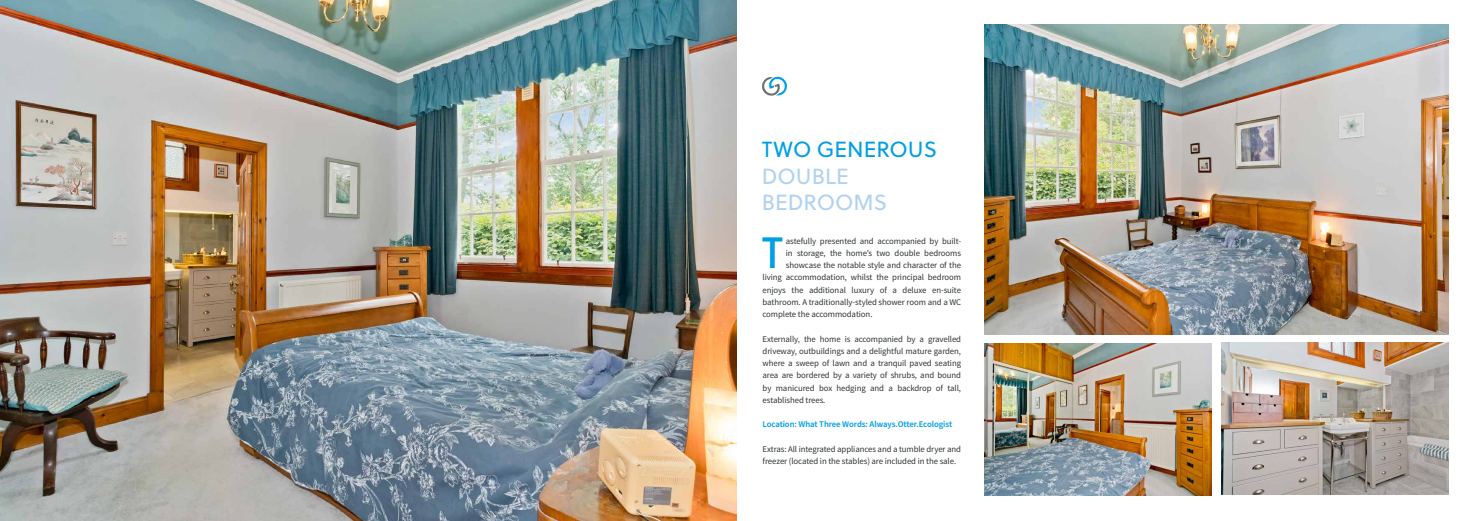
<style>
.page{position:relative;width:1474px;height:521px;background:#fff}
.page>*{position:absolute;margin:0;border:0;box-sizing:border-box;transform-origin:0 0}
.t1{font:43.75px "Soleil Bk";color:#009fe3}
.t2{font:21.88px/26.2px "Soleil";color:#b0d2f0}
.t3{font:21.88px "Soleil";color:#009fe3}
.t4{font:8.75px/12.2px "Source Sans Pro";letter-spacing:-.01em;color:#303334;text-align:justify}
.t5{font:600 8.75px "Source Sans Pro";letter-spacing:-.01em;color:#009fe3}
</style>
<div class="page">
<img style="left:0;top:0;width:737px;height:521px">
<svg style="left:762px;top:77px;width:25px;height:19px"></svg>
<img style="left:1221px;top:342px;width:227px;height:152px">
<img style="left:984px;top:343px;width:227px;height:152px">
<img style="left:984px;top:25px;width:464px;height:309px">
<h2 class="t3" style="left:761px;top:134px;width:177px">TWO GENEROUS</h2>
<h2 class="t2" style="left:761px;top:162px;width:127px">DOUBLE<br>BEDROOMS</h2>
<h1 class="t1" style="left:762px;top:220px;width:23px">T</h1>
<p class="t4" style="left:786px;top:235px;width:177px">astefully presented and accompanied by built-</p>
<p class="t4" style="left:786px;top:247px;width:177px">in storage, the home’s two double bedrooms</p>
<p class="t4" style="left:786px;top:259px;width:177px">showcase the notable style and character of the</p>
<p class="t4" style="left:762px;top:271px;width:200px">living accommodation, whilst the principal bedroom</p>
<p class="t4" style="left:762px;top:284px;width:200px">enjoys the additional luxury of a deluxe en-suite</p>
<p class="t4" style="left:762px;top:296px;width:200px">bathroom. A traditionally-styled shower room and a WC</p>
<p class="t4" style="left:762px;top:308px;width:111px">complete the accommodation.</p>
<p class="t4" style="left:762px;top:333px;width:200px">Externally, the home is accompanied by a gravelled driveway, outbuildings and a delightful mature garden, where a sweep of lawn and a tranquil paved seating area are bordered by a variety of shrubs, and bound by manicured box hedging and a backdrop of tall, established trees.</p>
<p class="t5" style="left:762px;top:419px;width:191px">Location: What Three Words: Always.Otter.Ecologist</p>
<p class="t4" style="left:762px;top:443px;width:200px">Extras: All integrated appliances and a tumble dryer and freezer (located in the stables) are included in the sale.</p>
</div>
